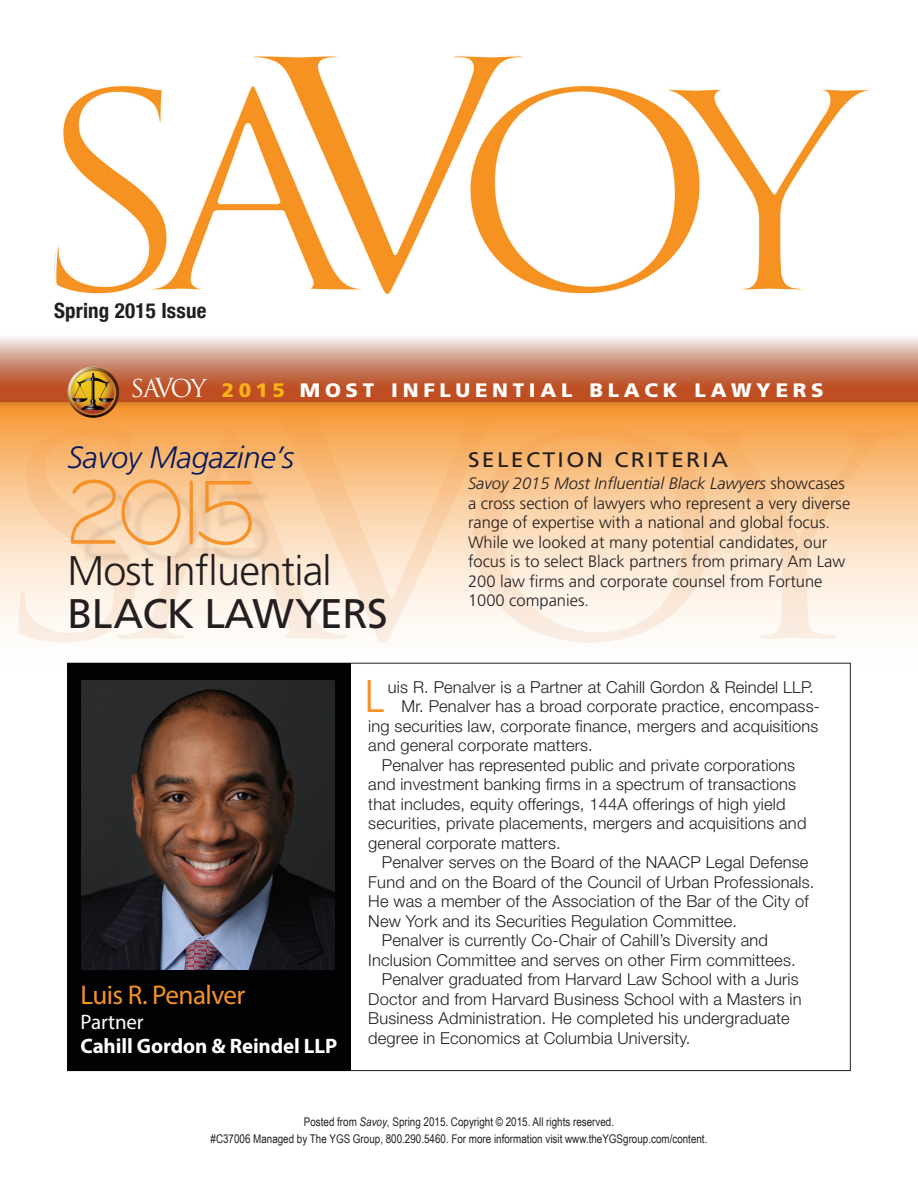
<style>
.page{position:relative;width:918px;height:1188px;background:#fff}
.page>*{position:absolute;margin:0;border:0;box-sizing:border-box;transform-origin:0 0}
.t1{font:96px "AT Burin Sans";color:#f69228;scale:.9 1}
.t2{font:300 45.75px "Frutiger";color:#f69228}
.t3{font:300 41.4px "Frutiger";letter-spacing:-.02em;color:#231f20}
.t4{font:41.4px "Frutiger";letter-spacing:-.02em;color:#231f20}
.t5{font:italic 300 30.75px "Frutiger";letter-spacing:-.01em;color:#06195f}
.t6{font:27.15px "Myriad Pro";letter-spacing:-.02em;color:#f69228}
.t7{font:700 21px "Myriad Pro";letter-spacing:-.005em;color:#fff}
.t8{font:21px "Frutiger";letter-spacing:.1em;color:#231f20;scale:1.1 1}
.t9{font:700 condensed 21px "Helvetica Neue";letter-spacing:.01em;color:#231f20}
.t10{font:21px "Myriad Pro";letter-spacing:-.005em;color:#fff}
.t11{font:900 19.5px "Frutiger";letter-spacing:.23em;color:#fff;scale:1.05 1}
.t12{font:300 16.5px "Helvetica Neue LT Std";letter-spacing:.01em;color:#231f20}
.t13{font:300 16.5px/19.5px "Frutiger";color:#231f20}
.t14{font:12px/16.5px "Arial Narrow";color:#231f20;text-align:center}
.s1{font-family:"Trajan";font-weight:400;font-size:24px}
.s2{font-family:"Trajan";font-weight:400;font-size:25.5px}
.s3{color:#fbb316}
.s4{font-style:italic}
</style>
<div class="page">
<svg style="left:0;top:410px;width:918px;height:268px"></svg>
<div style="left:81px;top:490px;width:189px;height:74px;background:#231f20;opacity:.14"></div>
<div style="left:0;top:331px;width:918px;height:79px;background:#231f20;opacity:.34"></div>
<svg style="left:0;top:336px;width:918px;height:66px;background:#ce8a6f"></svg>
<img style="left:67px;top:367px;width:52px;height:51px;border-radius:26px">
<div style="left:68px;top:663px;width:283px;height:408px;background:#010203"></div>
<img style="left:82px;top:680px;width:253px;height:289px">
<img style="left:54px;top:54px;width:816px;height:241px">
<p class="t9" style="left:54px;top:293px;width:154px">Spring 2015 Issue</p>
<p class="t11" style="left:131px;top:378px;width:662px"><span class="s1">SA</span><span class="s2">V</span><span class="s1">OY</span> <span class="s3">2015</span> MOST INFLUENTIAL BLACK LAWYERS</p>
<h3 class="t5" style="left:68px;top:439px;width:228px">Savoy Magazine’s</h3>
<h1 class="t1" style="left:68px;top:457px;width:210px">2015</h1>
<h3 class="t3" style="left:68px;top:547px;width:266px">Most Influential</h3>
<h3 class="t4" style="left:68px;top:590px;width:322px">BLACK LAWYERS</h3>
<p class="t8" style="left:468px;top:447px;width:238px">SELECTION CRITERIA</p>
<p class="t13" style="left:468px;top:474px;width:384px"><span class="s4">Savoy 2015 Most Influential Black Lawyers</span> showcases a cross section of lawyers who represent a very diverse range of expertise with a national and global focus.<br>While we looked at many potential candidates, our focus is to select Black partners from primary Am Law 200 law firms and corporate counsel from Fortune 1000 companies.</p>
<h3 class="t6" style="left:81px;top:978px;width:167px">Luis R. Penalver</h3>
<p class="t10" style="left:81px;top:1009px;width:65px">Partner</p>
<p class="t7" style="left:81px;top:1032px;width:258px">Cahill Gordon &amp; Reindel LLP</p>
<h2 class="t2" style="left:364px;top:670px;width:22px">L</h2>
<p class="t12" style="left:388px;top:677px;width:427px">uis R. Penalver is a Partner at Cahill Gordon &amp; Reindel LLP.</p>
<p class="t12" style="left:401px;top:696px;width:420px">Mr. Penalver has a broad corporate practice, encompass-</p>
<p class="t12" style="left:368px;top:716px;width:452px">ing securities law, corporate finance, mergers and acquisitions</p>
<p class="t12" style="left:368px;top:735px;width:226px">and general corporate matters.</p>
<p class="t12" style="left:382px;top:755px;width:415px">Penalver has represented public and private corporations</p>
<p class="t12" style="left:368px;top:774px;width:429px">and investment banking firms in a spectrum of transactions</p>
<p class="t12" style="left:368px;top:794px;width:419px">that includes, equity offerings, 144A offerings of high yield</p>
<p class="t12" style="left:368px;top:813px;width:440px">securities, private placements, mergers and acquisitions and</p>
<p class="t12" style="left:368px;top:833px;width:194px">general corporate matters.</p>
<p class="t12" style="left:382px;top:852px;width:428px">Penalver serves on the Board of the NAACP Legal Defense</p>
<p class="t12" style="left:368px;top:872px;width:448px">Fund and on the Board of the Council of Urban Professionals.</p>
<p class="t12" style="left:368px;top:891px;width:442px">He was a member of the Association of the Bar of the City of</p>
<p class="t12" style="left:368px;top:911px;width:370px">New York and its Securities Regulation Committee.</p>
<p class="t12" style="left:382px;top:930px;width:388px">Penalver is currently Co-Chair of Cahill’s Diversity and</p>
<p class="t12" style="left:368px;top:950px;width:429px">Inclusion Committee and serves on other Firm committees.</p>
<p class="t12" style="left:382px;top:969px;width:418px">Penalver graduated from Harvard Law School with a Juris</p>
<p class="t12" style="left:368px;top:989px;width:435px">Doctor and from Harvard Business School with a Masters in</p>
<p class="t12" style="left:368px;top:1008px;width:423px">Business Administration. He completed his undergraduate</p>
<p class="t12" style="left:368px;top:1028px;width:324px">degree in Economics at Columbia University.</p>
<p class="t14" style="left:211px;top:1113px;width:498px">Posted from <span class="s4">Savoy</span>, Spring 2015. Copyright © 2015. All rights reserved.<br>#C37006 Managed by The YGS Group, 800.290.5460. For more information visit www.theYGSgroup.com/content.</p>
</div>
